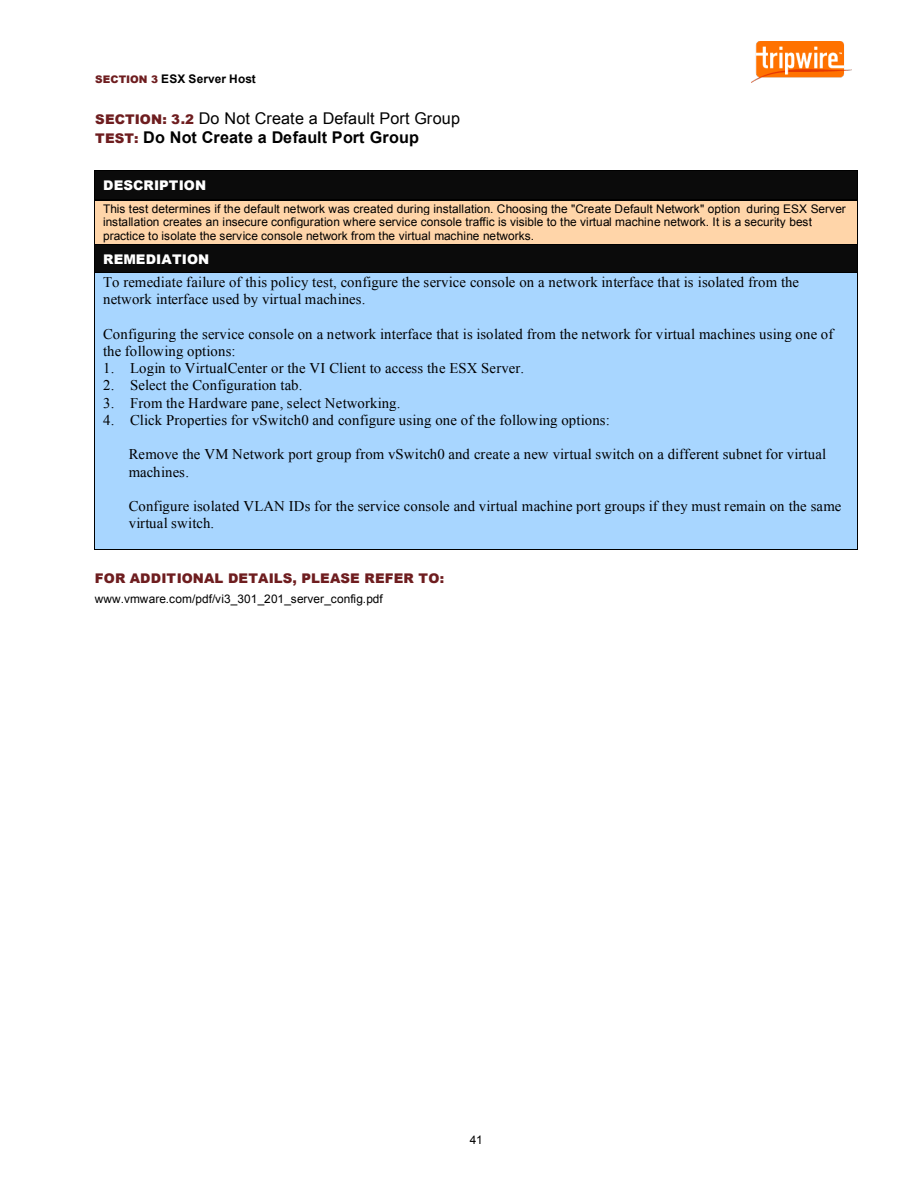
<style>
.page{position:relative;width:918px;height:1188px;background:#fff}
.page>*{position:absolute;margin:0;border:0;box-sizing:border-box;transform-origin:0 0}
.t1{font:16.2px/19.8px "Arial";color:#000}
.t2{font:14.7px/17.2px "Times New Roman";letter-spacing:.01em;color:#000}
.t3{font:900 13.35px "Arial";letter-spacing:.01em;color:#6e1d1f}
.t4{font:900 13.35px "Arial";letter-spacing:.005em;color:#fff}
.t5{font:11.85px/13.6px "Arial";color:#000}
.t6{font:700 11.85px "Arial";color:#000}
.s1{font-weight:900;font-size:10.5px;color:#6e1d1f}
.s2{font-weight:900;font-size:13.35px;color:#6e1d1f}
.s3{font-weight:700}
</style>
<div class="page">
<img style="left:752px;top:41px;width:99px;height:42px">
<div style="left:95px;top:171px;width:762px;height:28px;background:#0b0b0b"></div>
<hr style="left:95px;top:170px;width:762px;height:1px;background:#000">
<hr style="left:95px;top:199px;width:762px;height:1px;background:#000">
<div style="left:95px;top:201px;width:762px;height:43px;background:#ffd5a9"></div>
<svg style="left:94px;top:170px;width:1px;height:31px"></svg>
<hr style="left:95px;top:200px;width:762px;height:1px;background:#000">
<svg style="left:857px;top:170px;width:1px;height:31px"></svg>
<hr style="left:94px;top:201px;width:1px;height:43px;background:#000">
<hr style="left:857px;top:201px;width:1px;height:43px;background:#000">
<div style="left:95px;top:245px;width:762px;height:28px;background:#0b0b0b"></div>
<hr style="left:95px;top:244px;width:762px;height:1px;background:#000">
<div style="left:95px;top:273px;width:762px;height:276px;background:#a8d6ff"></div>
<svg style="left:94px;top:244px;width:1px;height:29px"></svg>
<hr style="left:95px;top:273px;width:762px;height:1px;background:#000">
<svg style="left:857px;top:244px;width:1px;height:29px"></svg>
<hr style="left:94px;top:273px;width:1px;height:276px;background:#000">
<hr style="left:95px;top:549px;width:762px;height:1px;background:#000">
<hr style="left:857px;top:273px;width:1px;height:276px;background:#000">
<p class="t6" style="left:95px;top:72px;width:162px"><span class="s1">SECTION 3</span> ESX Server Host</p>
<p class="t1" style="left:95px;top:108px;width:366px"><span class="s2">SECTION: 3.2</span> Do Not Create a Default Port Group<br><span class="s2">TEST:</span> <span class="s3">Do Not Create a Default Port Group</span></p>
<p class="t4" style="left:103px;top:176px;width:104px">DESCRIPTION</p>
<p class="t5" style="left:103px;top:202px;width:744px">This test determines if the default network was created during installation. Choosing the "Create Default Network" option during ESX Server installation creates an insecure configuration where service console traffic is visible to the virtual machine network. It is a security best practice to isolate the service console network from the virtual machine networks.</p>
<p class="t4" style="left:103px;top:249px;width:108px">REMEDIATION</p>
<p class="t2" style="left:103px;top:273px;width:697px">To remediate failure of this policy test, configure the service console on a network interface that is isolated from the network interface used by virtual machines.</p>
<p class="t2" style="left:103px;top:325px;width:732px">Configuring the service console on a network interface that is isolated from the network for virtual machines using one of the following options:</p>
<p class="t2" style="left:103px;top:359px;width:422px">1. Login to VirtualCenter or the VI Client to access the ESX Server.</p>
<p class="t2" style="left:103px;top:377px;width:201px">2. Select the Configuration tab.</p>
<p class="t2" style="left:103px;top:394px;width:299px">3. From the Hardware pane, select Networking.</p>
<p class="t2" style="left:103px;top:411px;width:508px">4. Click Properties for vSwitch0 and configure using one of the following options:</p>
<p class="t2" style="left:129px;top:446px;width:699px">Remove the VM Network port group from vSwitch0 and create a new virtual switch on a different subnet for virtual machines.</p>
<p class="t2" style="left:129px;top:497px;width:714px">Configure isolated VLAN IDs for the service console and virtual machine port groups if they must remain on the same virtual switch.</p>
<p class="t3" style="left:95px;top:568px;width:351px">FOR ADDITIONAL DETAILS, PLEASE REFER TO:</p>
<p class="t5" style="left:95px;top:592px;width:289px">www.vmware.com/pdf/vi3_301_201_server_config.pdf</p>
<p class="t5" style="left:470px;top:1133px;width:15px">41</p>
</div>
